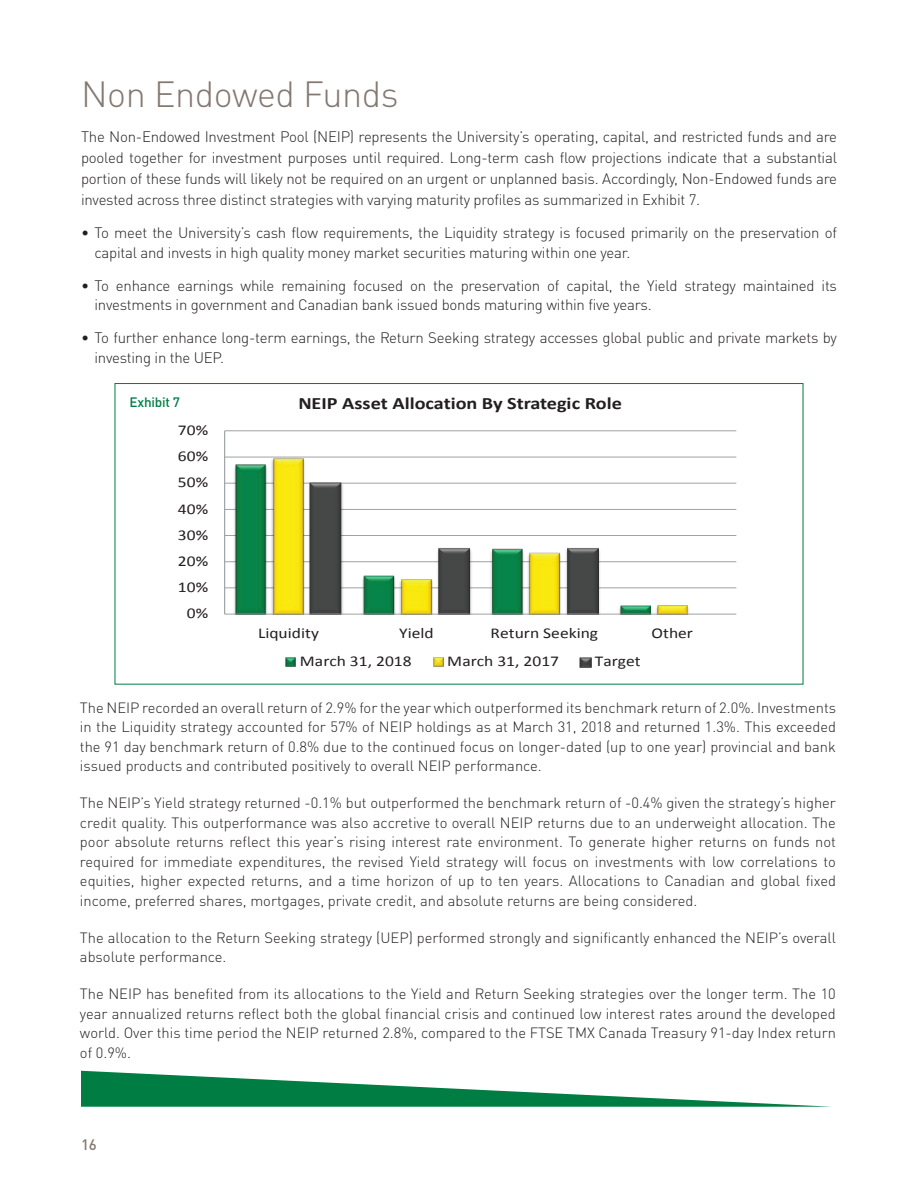
<style>
.page{position:relative;width:918px;height:1188px;background:#fff}
.page>*{position:absolute;margin:0;border:0;box-sizing:border-box;transform-origin:0 0}
.t1{font:300 36px "DIN Pro";letter-spacing:-.01em;color:#847870}
.t2{font:700 17.4px "Calibri";color:#231f20;scale:1.17 1}
.t3{font:300 15px/21.1px "DIN Pro";letter-spacing:-.015em;color:#231f20}
.t4{font:15px "Calibri";color:#231f20;scale:1.17 1}
.t5{font:500 15px "DIN Pro";color:#847870}
.t6{font:300 14.7px/19.5px "DIN Pro";color:#231f20;text-align:justify}
.t7{font:500 13.5px "DIN Pro";letter-spacing:-.015em;color:#007d43}
</style>
<div class="page">
<svg style="left:81px;top:1071px;width:750px;height:36px"></svg>
<hr style="left:225px;top:587px;width:511px;height:1px;background:#989a9d">
<hr style="left:225px;top:561px;width:511px;height:1px;background:#989a9d">
<hr style="left:225px;top:535px;width:511px;height:1px;background:#989a9d">
<hr style="left:225px;top:509px;width:511px;height:1px;background:#989a9d">
<hr style="left:225px;top:483px;width:511px;height:1px;background:#989a9d">
<hr style="left:225px;top:457px;width:511px;height:1px;background:#989a9d">
<hr style="left:225px;top:430px;width:511px;height:1px;background:#989a9d">
<img style="left:236px;top:465px;width:37px;height:149px">
<img style="left:273px;top:458px;width:415px;height:156px">
<img style="left:310px;top:482px;width:288px;height:132px">
<hr style="left:224px;top:431px;width:1px;height:183px;background:#989a9d">
<hr style="left:225px;top:614px;width:511px;height:1px;background:#989a9d">
<svg style="left:286px;top:658px;width:10px;height:8px"></svg>
<svg style="left:433px;top:658px;width:10px;height:8px"></svg>
<svg style="left:580px;top:657px;width:12px;height:10px"></svg>
<h1 class="t1" style="left:81px;top:67px;width:319px">Non Endowed Funds</h1>
<p class="t3" style="left:81px;top:125px;width:758px;text-align:justify">The Non-Endowed Investment Pool (NEIP) represents the University’s operating, capital, and restricted funds and are pooled together for investment purposes until required. Long-term cash flow projections indicate that a substantial portion of these funds will likely not be required on an urgent or unplanned basis. Accordingly, Non-Endowed funds are invested across three distinct strategies with varying maturity profiles as summarized in Exhibit 7.</p>
<p class="t3" style="left:94px;top:222px;width:744px;line-height:19.5px;text-indent:-14px">• To meet the University’s cash flow requirements, the Liquidity strategy is focused primarily on the preservation of capital and invests in high quality money market securities maturing within one year.</p>
<p class="t3" style="left:94px;top:274px;width:744px;line-height:19.5px;text-indent:-14px">• To enhance earnings while remaining focused on the preservation of capital, the Yield strategy maintained its investments in government and Canadian bank issued bonds maturing within five years.</p>
<p class="t3" style="left:94px;top:327px;width:744px;line-height:19.5px;text-indent:-14px">• To further enhance long-term earnings, the Return Seeking strategy accesses global public and private markets by investing in the UEP.</p>
<p class="t7" style="left:129px;top:391px;width:52px">Exhibit 7</p>
<p class="t4" style="left:178px;top:421px;width:27px">70%</p>
<p class="t4" style="left:178px;top:447px;width:27px">60%</p>
<p class="t4" style="left:178px;top:473px;width:27px">50%</p>
<p class="t4" style="left:178px;top:499px;width:27px">40%</p>
<p class="t4" style="left:178px;top:525px;width:27px">30%</p>
<p class="t4" style="left:178px;top:552px;width:27px">20%</p>
<p class="t4" style="left:178px;top:578px;width:27px">10%</p>
<p class="t4" style="left:187px;top:604px;width:20px">0%</p>
<p class="t2" style="left:298px;top:393px;width:278px">NEIP Asset Allocation By Strategic Role</p>
<p class="t4" style="left:258px;top:623px;width:54px">Liquidity</p>
<p class="t4" style="left:399px;top:623px;width:31px">Yield</p>
<p class="t4" style="left:491px;top:623px;width:94px">Return Seeking</p>
<p class="t4" style="left:652px;top:623px;width:37px">Other</p>
<p class="t4" style="left:300px;top:652px;width:97px">March 31, 2018</p>
<p class="t4" style="left:447px;top:652px;width:97px">March 31, 2017</p>
<p class="t4" style="left:595px;top:652px;width:41px">Target</p>
<p class="t6" style="left:80px;top:696px;width:758px">The NEIP recorded an overall return of 2.9% for the year which outperformed its benchmark return of 2.0%. Investments in the Liquidity strategy accounted for 57% of NEIP holdings as at March 31, 2018 and returned 1.3%. This exceeded the 91 day benchmark return of 0.8% due to the continued focus on longer-dated (up to one year) provincial and bank issued products and contributed positively to overall NEIP performance.</p>
<p class="t6" style="left:80px;top:792px;width:758px">The NEIP’s Yield strategy returned -0.1% but outperformed the benchmark return of -0.4% given the strategy’s higher credit quality. This outperformance was also accretive to overall NEIP returns due to an underweight allocation. The poor absolute returns reflect this year’s rising interest rate environment. To generate higher returns on funds not required for immediate expenditures, the revised Yield strategy will focus on investments with low correlations to equities, higher expected returns, and a time horizon of up to ten years. Allocations to Canadian and global fixed income, preferred shares, mortgages, private credit, and absolute returns are being considered.</p>
<p class="t6" style="left:80px;top:926px;width:758px">The allocation to the Return Seeking strategy (UEP) performed strongly and significantly enhanced the NEIP’s overall absolute performance.</p>
<p class="t6" style="left:80px;top:983px;width:758px">The NEIP has benefited from its allocations to the Yield and Return Seeking strategies over the longer term. The 10 year annualized returns reflect both the global financial crisis and continued low interest rates around the developed world. Over this time period the NEIP returned 2.8%, compared to the FTSE TMX Canada Treasury 91-day Index return of 0.9%.</p>
<p class="t5" style="left:81px;top:1133px;width:17px">16</p>
</div>
